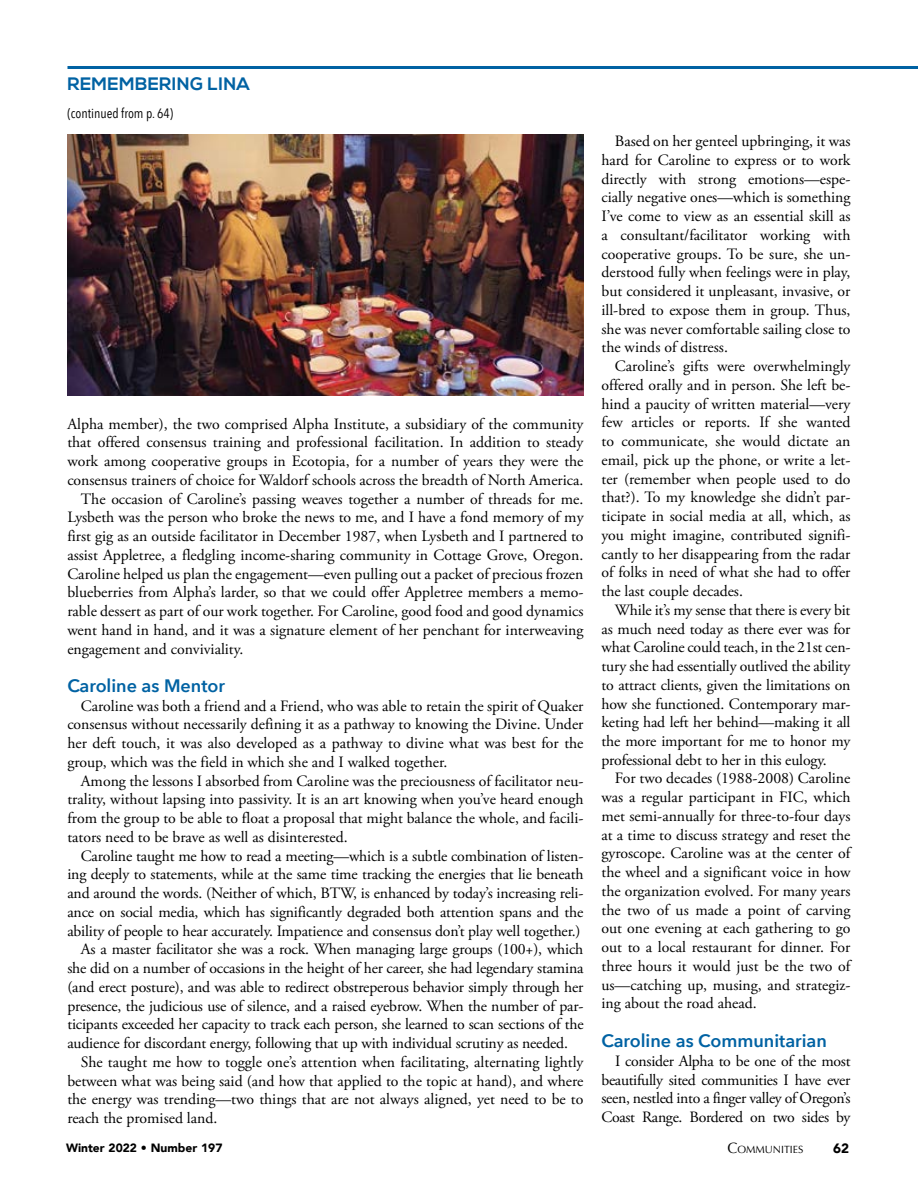
<style>
.page{position:relative;width:918px;height:1188px;background:#fff}
.page>*{position:absolute;margin:0;border:0;box-sizing:border-box;transform-origin:0 0}
.t1{font:600 18px "Avenir Next";color:#0062a3}
.t2{font:700 18px "Nexa";letter-spacing:.02em;color:#0062a3}
.t3{font:15.75px/18.8px "Adobe Garamond Pro";color:#000;text-align:justify}
.t4{font:13.5px "Avenir Next Condensed";color:#000}
.t5{font:900 13.5px "Avenir";color:#000}
.t6{font:900 12px "Avenir";color:#000}
.t7{font:10.5px "Optima";color:#000}
.s1{font-size:15px}
</style>
<div class="page">
<hr style="left:67px;top:66px;width:851px;height:3px;background:#0062a3">
<img style="left:67px;top:135px;width:517px;height:260px">
<p class="t2" style="left:67px;top:73px;width:184px">REMEMBERING LINA</p>
<p class="t4" style="left:68px;top:101px;width:107px">(continued from p. 64)</p>
<p class="t3" style="left:67px;top:415px;width:518px">Alpha member), the two comprised Alpha Institute, a subsidiary of the community</p>
<p class="t3" style="left:67px;top:434px;width:518px">that offered consensus training and professional facilitation. In addition to steady</p>
<p class="t3" style="left:67px;top:452px;width:518px">work among cooperative groups in Ecotopia, for a number of years they were the</p>
<p class="t3" style="left:67px;top:471px;width:518px">consensus trainers of choice for Waldorf schools across the breadth of North America.</p>
<p class="t3" style="left:81px;top:490px;width:504px">The occasion of Caroline’s passing weaves together a number of threads for me.</p>
<p class="t3" style="left:67px;top:509px;width:518px">Lysbeth was the person who broke the news to me, and I have a fond memory of my</p>
<p class="t3" style="left:67px;top:527px;width:518px">first gig as an outside facilitator in December 1987, when Lysbeth and I partnered to</p>
<p class="t3" style="left:67px;top:546px;width:518px">assist Appletree, a fledgling income-sharing community in Cottage Grove, Oregon.</p>
<p class="t3" style="left:67px;top:565px;width:518px">Caroline helped us plan the engagement—even pulling out a packet of precious frozen</p>
<p class="t3" style="left:67px;top:584px;width:518px">blueberries from Alpha’s larder, so that we could offer Appletree members a memo-</p>
<p class="t3" style="left:67px;top:602px;width:518px">rable dessert as part of our work together. For Caroline, good food and good dynamics</p>
<p class="t3" style="left:67px;top:621px;width:518px">went hand in hand, and it was a signature element of her penchant for interweaving</p>
<p class="t3" style="left:67px;top:640px;width:177px">engagement and conviviality.</p>
<p class="t1" style="left:67px;top:670px;width:159px">Caroline as Mentor</p>
<p class="t3" style="left:67px;top:697px;width:518px;text-indent:13px">Caroline was both a friend and a Friend, who was able to retain the spirit of Quaker consensus without necessarily defining it as a pathway to knowing the Divine. Under her deft touch, it was also developed as a pathway to divine what was best for the group, which was the field in which she and I walked together.</p>
<p class="t3" style="left:67px;top:772px;width:518px;text-indent:13px">Among the lessons I absorbed from Caroline was the preciousness of facilitator neu&shy;trality, without lapsing into passivity. It is an art knowing when you’ve heard enough from the group to be able to float a proposal that might balance the whole, and facili&shy;tators need to be brave as well as disinterested.</p>
<p class="t3" style="left:81px;top:847px;width:504px">Caroline taught me how to read a meeting—which is a subtle combination of listen-</p>
<p class="t3" style="left:67px;top:866px;width:518px">ing deeply to statements, while at the same time tracking the energies that lie beneath</p>
<p class="t3" style="left:67px;top:884px;width:518px">and around the words. (Neither of which, BTW, is enhanced by today’s increasing reli-</p>
<p class="t3" style="left:67px;top:903px;width:518px">ance on social media, which has significantly degraded both attention spans and the</p>
<p class="t3" style="left:67px;top:922px;width:515px">ability of people to hear accurately. Impatience and consensus don’t play well together.)</p>
<p class="t3" style="left:81px;top:941px;width:504px">As a master facilitator she was a rock. When managing large groups (100+), which</p>
<p class="t3" style="left:67px;top:959px;width:518px">she did on a number of occasions in the height of her career, she had legendary stamina</p>
<p class="t3" style="left:67px;top:978px;width:518px">(and erect posture), and was able to redirect obstreperous behavior simply through her</p>
<p class="t3" style="left:67px;top:997px;width:518px">presence, the judicious use of silence, and a raised eyebrow. When the number of par-</p>
<p class="t3" style="left:67px;top:1015px;width:518px">ticipants exceeded her capacity to track each person, she learned to scan sections of the</p>
<p class="t3" style="left:67px;top:1034px;width:502px">audience for discordant energy, following that up with individual scrutiny as needed.</p>
<p class="t3" style="left:81px;top:1053px;width:504px">She taught me how to toggle one’s attention when facilitating, alternating lightly</p>
<p class="t3" style="left:67px;top:1072px;width:518px">between what was being said (and how that applied to the topic at hand), and where</p>
<p class="t3" style="left:67px;top:1090px;width:518px">the energy was trending—two things that are not always aligned, yet need to be to</p>
<p class="t3" style="left:67px;top:1109px;width:152px">reach the promised land.</p>
<p class="t3" style="left:601px;top:132px;width:251px;text-indent:13px">Based on her genteel upbringing, it was hard for Caroline to express or to work directly with strong emotions—espe&shy;cially negative ones—which is something I’ve come to view as an essential skill as a consultant/facilitator working with cooperative groups. To be sure, she un&shy;derstood fully when feelings were in play, but considered it unpleasant, invasive, or ill-bred to expose them in group. Thus, she was never comfortable sailing close to the winds of distress.</p>
<p class="t3" style="left:601px;top:357px;width:251px;text-indent:13px">Caroline’s gifts were overwhelmingly offered orally and in person. She left be&shy;hind a paucity of written material—very few articles or reports. If she wanted to communicate, she would dictate an email, pick up the phone, or write a let&shy;ter (remember when people used to do that?). To my knowledge she didn’t par&shy;ticipate in social media at all, which, as you might imagine, contributed signifi&shy;cantly to her disappearing from the radar of folks in need of what she had to offer the last couple decades.</p>
<p class="t3" style="left:601px;top:601px;width:251px;text-indent:13px">While it’s my sense that there is every bit as much need today as there ever was for what Caroline could teach, in the 21st cen&shy;tury she had essentially outlived the ability to attract clients, given the limitations on how she functioned. Contemporary mar&shy;keting had left her behind—making it all the more important for me to honor my professional debt to her in this eulogy.</p>
<p class="t3" style="left:601px;top:770px;width:251px;text-indent:13px">For two decades (1988-2008) Caroline was a regular participant in FIC, which met semi-annually for three-to-four days at a time to discuss strategy and reset the gyroscope. Caroline was at the center of the wheel and a significant voice in how the organization evolved. For many years the two of us made a point of carving out one evening at each gathering to go out to a local restaurant for dinner. For three hours it would just be the two of us—catching up, musing, and strategiz&shy;ing about the road ahead.</p>
<p class="t1" style="left:602px;top:1025px;width:227px">Caroline as Communitarian</p>
<p class="t3" style="left:602px;top:1052px;width:251px;text-indent:13px">I consider Alpha to be one of the most beautifully sited communities I have ever seen, nestled into a finger valley of Oregon’s Coast Range. Bordered on two sides by</p>
<p class="t6" style="left:66px;top:1138px;width:158px">Winter 2022 • Number 197</p>
<p class="t7" style="left:727px;top:1144px;width:77px"><span class="s1">C</span>OMMUNITIES</p>
<p class="t5" style="left:833px;top:1137px;width:17px">62</p>
</div>
